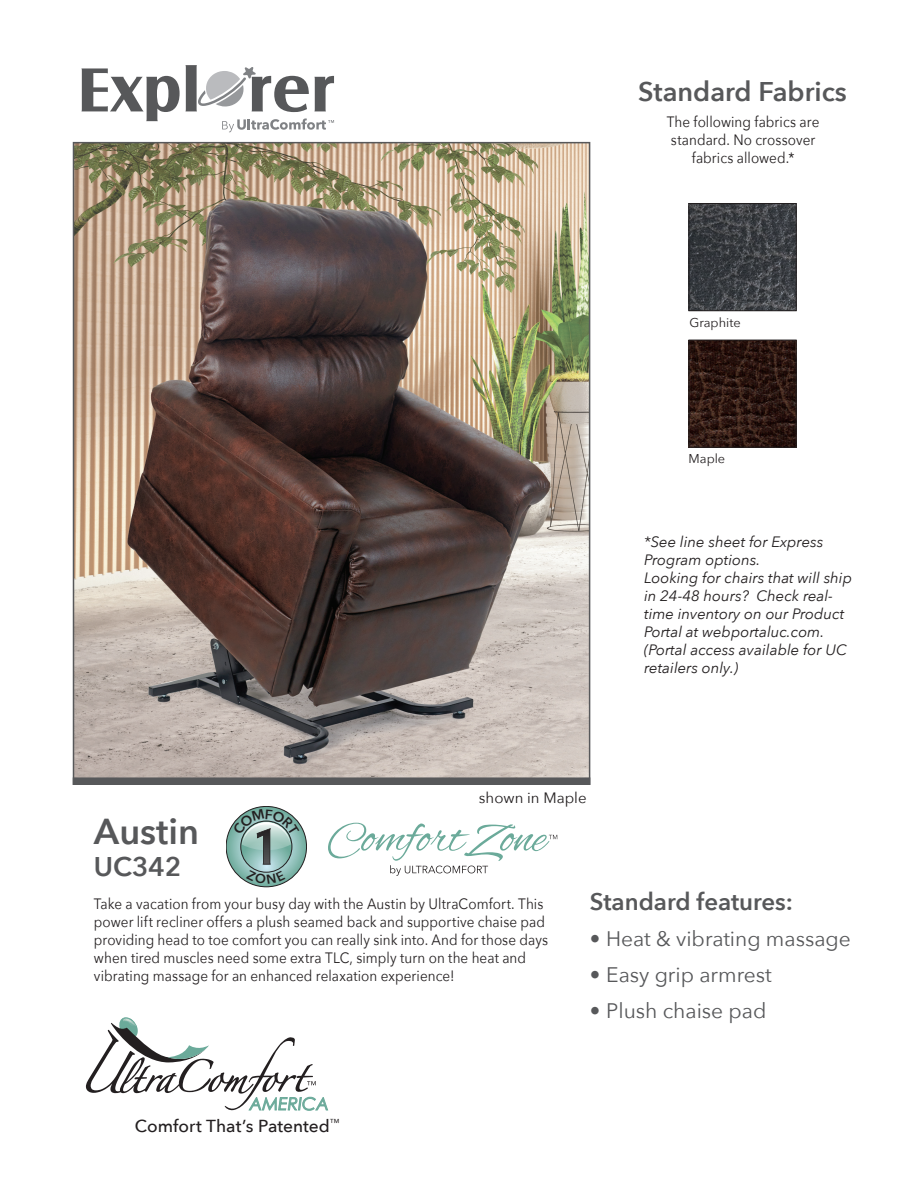
<style>
.page{position:relative;width:918px;height:1188px;background:#fff}
.page>*{position:absolute;margin:0;border:0;box-sizing:border-box;transform-origin:0 0}
.t1{font:600 36px "Avenir Next";color:#57585a}
.t2{font:600 27px "Avenir Next";color:#57585a}
.t3{font:600 24px "Avenir Next";color:#57585a}
.t4{font:21px "Avenir Next";color:#57585a}
.t5{font:500 17.4px "Avenir Next";color:#231f20}
.t6{font:italic 17.4px "Century Gothic";color:#6baa9a}
.t7{font:15px/18px "Avenir Next";letter-spacing:.005em;color:#231f20;scale:.9 1}
.t8{font:italic 15px/18px "Avenir Next";color:#231f20}
.t9{font:15px "Avenir Next";letter-spacing:.005em;color:#231f20}
.t10{font:12.75px "Avenir Next";color:#231f20}
</style>
<div class="page">
<img style="left:76px;top:145px;width:511px;height:632px">
<img style="left:691px;top:205px;width:104px;height:104px">
<div style="left:689px;top:203px;width:108px;height:108px;border:1px solid #231f20"></div>
<img style="left:691px;top:342px;width:104px;height:104px">
<div style="left:689px;top:340px;width:108px;height:108px;border:1px solid #231f20"></div>
<svg style="left:86px;top:1017px;width:242px;height:94px"></svg>
<svg style="left:81px;top:65px;width:253px;height:67px"></svg>
<svg style="left:328px;top:823px;width:229px;height:53px"></svg>
<div style="left:73px;top:777px;width:517px;height:8px;background:#57585a"></div>
<svg style="left:226px;top:806px;width:81px;height:81px"></svg>
<p class="t2" style="left:638px;top:68px;width:210px">Standard Fabrics</p>
<p class="t7" style="left:667px;top:113px;width:171px;text-align:center">The following fabrics are standard. No crossover fabrics allowed.*</p>
<p class="t10" style="left:689px;top:312px;width:53px">Graphite</p>
<p class="t10" style="left:689px;top:448px;width:38px">Maple</p>
<p class="t1" style="left:94px;top:801px;width:107px">Austin</p>
<p class="t2" style="left:94px;top:844px;width:89px">UC342</p>
<p class="t9" style="left:479px;top:786px;width:109px">shown in Maple</p>
<p class="t8" style="left:644px;top:532px;width:210px">*See line sheet for Express<br>Program options.<br>Looking for chairs that will ship in 24-48 hours? Check real&shy;time inventory on our Product<br>Portal at webportaluc.com. (Portal access available for UC retailers only.)</p>
<p class="t7" style="left:94px;top:894px;width:506px">Take a vacation from your busy day with the Austin by UltraComfort. This power lift recliner offers a plush seamed back and supportive chaise pad providing head to toe comfort you can really sink into. And for those days when tired muscles need some extra TLC, simply turn on the heat and vibrating massage for an enhanced relaxation experience!</p>
<p class="t6" style="left:250px;top:1092px;width:81px">AMERICA</p>
<p class="t5" style="left:135px;top:1111px;width:206px">Comfort That’s Patented<sup>™</sup></p>
<p class="t3" style="left:590px;top:881px;width:205px">Standard features:</p>
<p class="t4" style="left:590px;top:921px;width:263px">• Heat &amp; vibrating massage</p>
<p class="t4" style="left:590px;top:957px;width:184px">• Easy grip armrest</p>
<p class="t4" style="left:590px;top:993px;width:178px">• Plush chaise pad</p>
</div>
